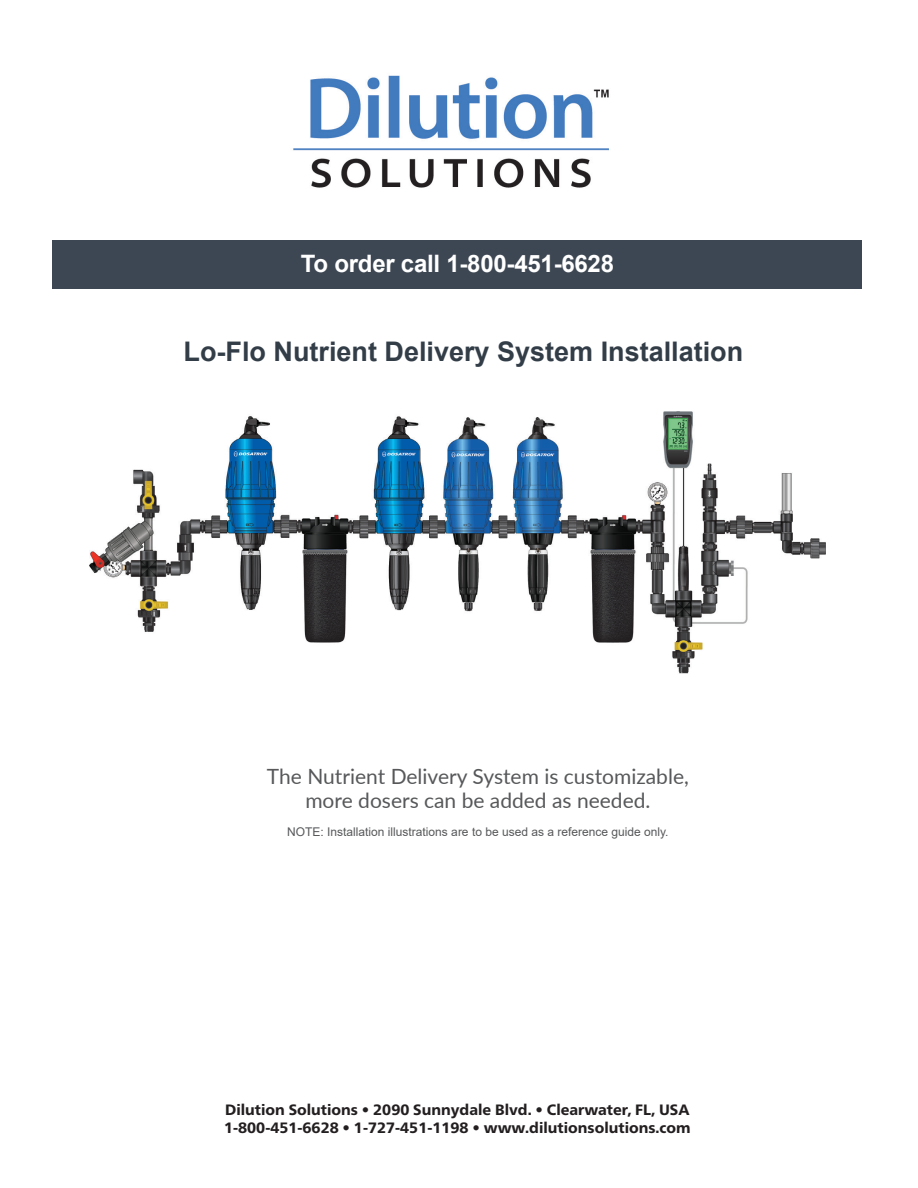
<style>
.page{position:relative;width:918px;height:1188px;background:#fff}
.page>*{position:absolute;margin:0;border:0;box-sizing:border-box;transform-origin:0 0}
.t1{font:700 27px "Arial";color:#323d48}
.t2{font:700 24px "Arial";letter-spacing:-.01em;color:#fff}
.t3{font:21px "Lato";color:#57585a}
.t4{font:800 15px "Frutiger Neue LT Pro";color:#231f20}
.t5{font:12px "Arial";color:#57585a}
</style>
<div class="page">
<img style="left:293px;top:75px;width:316px;height:113px">
<div style="left:52px;top:241px;width:810px;height:48px;background:#3d4753"></div>
<img style="left:89px;top:412px;width:736px;height:262px">
<p class="t2" style="left:301px;top:247px;width:315px">To order call 1-800-451-6628</p>
<p class="t1" style="left:184px;top:332px;width:561px">Lo-Flo Nutrient Delivery System Installation</p>
<p class="t3" style="left:267px;top:761px;width:423px">The Nutrient Delivery System is customizable,</p>
<p class="t3" style="left:305px;top:785px;width:347px">more dosers can be added as needed.</p>
<p class="t5" style="left:287px;top:823px;width:383px">NOTE: Installation illustrations are to be used as a reference guide only.</p>
<p class="t4" style="left:225px;top:1101px;width:466px">Dilution Solutions • 2090 Sunnydale Blvd. • Clearwater, FL, USA</p>
<p class="t4" style="left:224px;top:1119px;width:468px">1-800-451-6628 • 1-727-451-1198 • www.dilutionsolutions.com</p>
</div>
